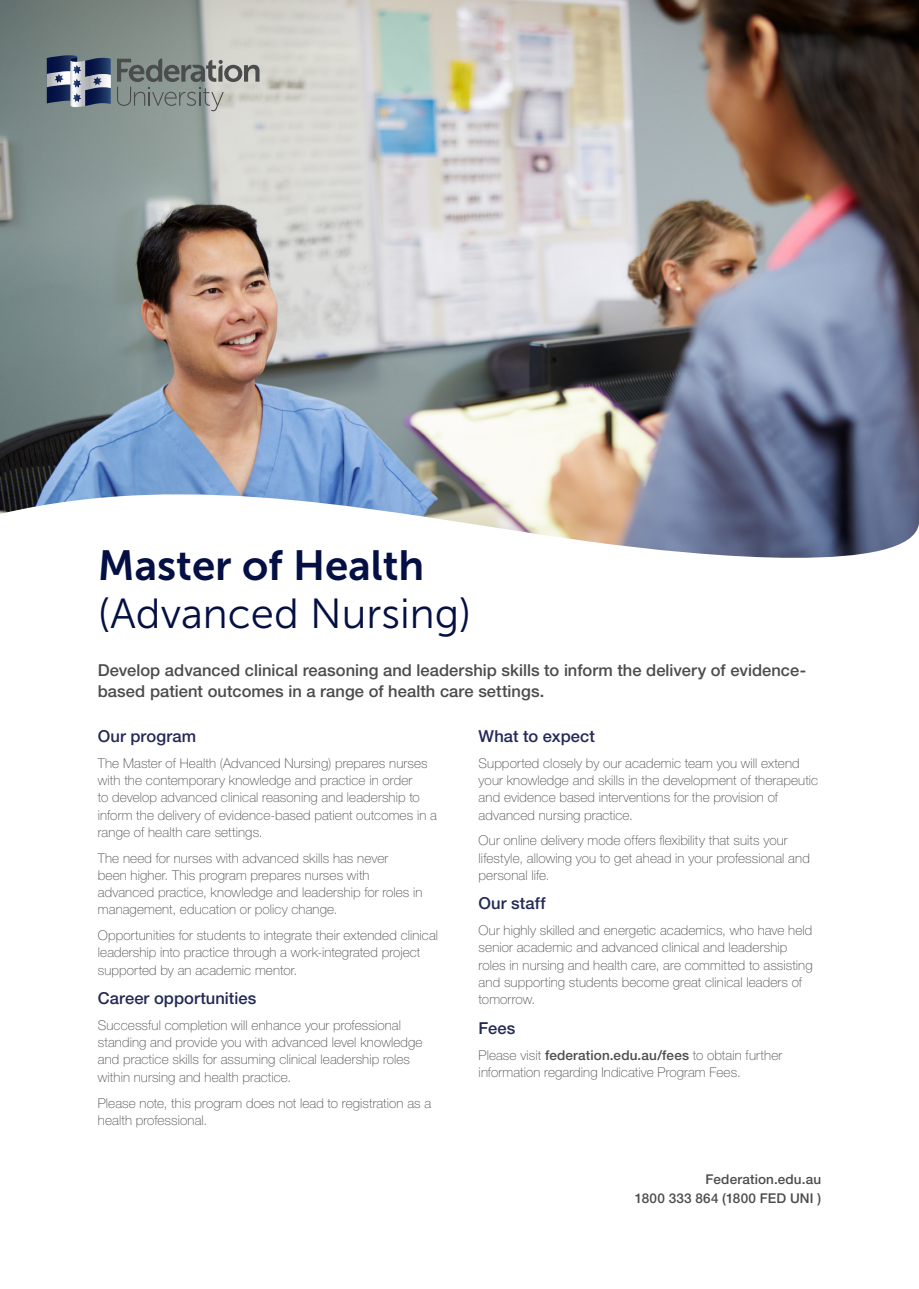
<style>
.page{position:relative;width:919px;height:1289px;background:#fff}
.page>*{position:absolute;margin:0;border:0;box-sizing:border-box;transform-origin:0 0}
.Big_Head_White{font:42px/48px "Museo Sans 300";color:#040f43}
.Medium_Body_Grey{font:500 16.5px/21px "Helvetica Neue LT Std";color:#4b4c4d}
.Medium_Body_Grey-2{font:500 16.5px "Helvetica Neue LT Std";letter-spacing:.005em;color:#222955}
.Medium_Body_Grey-3{font:100 13.5px/17.2px "Helvetica Neue LT Std";letter-spacing:.01em;color:#4b4c4d}
.Medium_Body_Grey-4{font:500 13.5px/19.5px "Helvetica Neue LT Std";letter-spacing:.015em;color:#4b4c4d;text-align:right}
.s1{font-family:"Museo Sans 700"}
.s2{font-weight:500}
</style>
<div class="page">
<img style="left:0;top:0;width:918px;height:494px">
<svg style="left:0;top:494px;width:918px;height:64px"></svg>
<svg style="left:47px;top:55px;width:64px;height:53px;background:#626d87"></svg>
<svg style="left:117px;top:58px;width:142px;height:53px;background:#919792"></svg>
<p class="Big_Head_White" style="left:98px;top:541px;width:375px"><span class="s1">Master of Health </span>(Advanced Nursing)</p>
<p class="Medium_Body_Grey" style="left:98px;top:659px;width:709px">Develop advanced clinical reasoning and leadership skills to inform the delivery of evidence&shy;based patient outcomes in a range of health care settings.</p>
<p class="Medium_Body_Grey-2" style="left:98px;top:726px;width:100px">Our program</p>
<p class="Medium_Body_Grey-3" style="left:98px;top:754px;width:340px">The Master of Health (Advanced Nursing) prepares nurses with the contemporary knowledge and practice in order<br>to develop advanced clinical reasoning and leadership to inform the delivery of evidence-based patient outcomes in a range of health care settings.</p>
<p class="Medium_Body_Grey-3" style="left:98px;top:849px;width:326px">The need for nurses with advanced skills has never<br>been higher. This program prepares nurses with advanced practice, knowledge and leadership for roles in management, education or policy change.</p>
<p class="Medium_Body_Grey-3" style="left:98px;top:926px;width:342px">Opportunities for students to integrate their extended clinical leadership into practice through a work-integrated project supported by an academic mentor.</p>
<p class="Medium_Body_Grey-2" style="left:98px;top:988px;width:160px">Career opportunities</p>
<p class="Medium_Body_Grey-3" style="left:98px;top:1016px;width:326px">Successful completion will enhance your professional standing and provide you with advanced level knowledge and practice skills for assuming clinical leadership roles within nursing and health practice.</p>
<p class="Medium_Body_Grey-3" style="left:98px;top:1094px;width:335px">Please note, this program does not lead to registration as a health professional.</p>
<p class="Medium_Body_Grey-2" style="left:478px;top:726px;width:118px">What to expect</p>
<p class="Medium_Body_Grey-3" style="left:478px;top:754px;width:341px">Supported closely by our academic team you will extend your knowledge and skills in the development of therapeutic and evidence based interventions for the provision of advanced nursing practice.</p>
<p class="Medium_Body_Grey-3" style="left:478px;top:832px;width:333px">Our online delivery mode offers flexibility that suits your lifestyle, allowing you to get ahead in your professional and personal life.</p>
<p class="Medium_Body_Grey-2" style="left:478px;top:893px;width:69px">Our staff</p>
<p class="Medium_Body_Grey-3" style="left:478px;top:921px;width:335px">Our highly skilled and energetic academics, who have held senior academic and advanced clinical and leadership roles in nursing and health care, are committed to assisting and supporting students become great clinical leaders of tomorrow.</p>
<p class="Medium_Body_Grey-2" style="left:478px;top:1018px;width:38px">Fees</p>
<p class="Medium_Body_Grey-3" style="left:478px;top:1046px;width:305px">Please visit <span class="s2">federation.edu.au/fees</span> to obtain further information regarding Indicative Program Fees.</p>
<p class="Medium_Body_Grey-4" style="left:634px;top:1168px;width:188px">Federation.edu.au<br>1800 333 864 (1800 FED UNI )</p>
</div>
